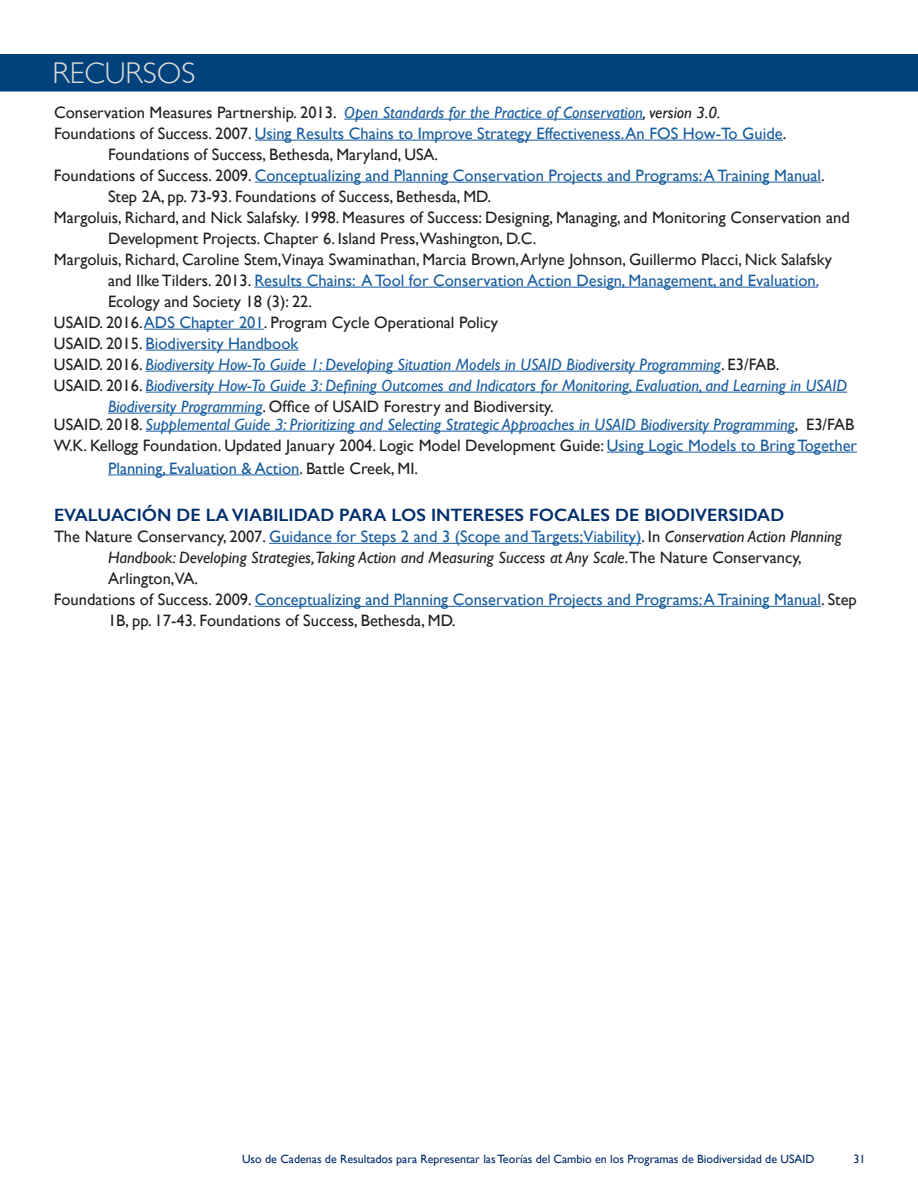
<style>
.page{position:relative;width:918px;height:1188px;background:#fff}
.page>*{position:absolute;margin:0;border:0;box-sizing:border-box;transform-origin:0 0}
.t1{font:300 30px "Gill Sans";color:#dcdcd6}
.t2{font:600 18px "Gill Sans";color:#002f6c}
.t3{font:16.5px/21px "Gill Sans";color:#231f20}
.t4{font:italic 16.5px/21px "Gill Sans";color:#175d9e}
.t5{font:italic 16.5px/21px "Gill Sans";color:#231f20}
.t6{font:16.5px "Gill Sans";color:#175d9e}
.t7{font:12px "Gill Sans";color:#002a6c}
.t8{font:12px "Gill Sans";color:#002f6c}
.s1{font-style:normal;color:#231f20}
.s2{color:#231f20}
.s3{color:#175d9e}
.s4{color:#0645ad}
.s5{font-style:normal}
.s6{font-style:normal;color:#175d9e}
</style>
<div class="page">
<hr style="left:344px;top:119px;width:299px;height:1px;background:#175d9e">
<hr style="left:255px;top:140px;width:528px;height:1px;background:#175d9e">
<hr style="left:255px;top:182px;width:566px;height:1px;background:#175d9e">
<hr style="left:254px;top:287px;width:562px;height:1px;background:#175d9e">
<hr style="left:144px;top:329px;width:120px;height:1px;background:#175d9e">
<hr style="left:146px;top:350px;width:152px;height:1px;background:#175d9e">
<hr style="left:146px;top:371px;width:575px;height:1px;background:#175d9e">
<hr style="left:146px;top:392px;width:701px;height:1px;background:#175d9e">
<hr style="left:108px;top:413px;width:154px;height:1px;background:#175d9e">
<hr style="left:146px;top:431px;width:649px;height:1px;background:#175d9e">
<hr style="left:607px;top:452px;width:250px;height:1px;background:#175d9e">
<hr style="left:108px;top:475px;width:191px;height:1px;background:#175d9e">
<hr style="left:269px;top:543px;width:372px;height:1px;background:#175d9e">
<hr style="left:255px;top:606px;width:566px;height:1px;background:#175d9e">
<div style="left:0;top:54px;width:918px;height:38px;background:#01427c"></div>
<h2 class="t1" style="left:52px;top:49px;width:145px">RECURSOS</h2>
<p class="t4" style="left:54px;top:102px;width:668px"><span class="s1">Conservation Measures Partnership. 2013.</span> Open Standards for the Practice of Conservation<span class="s2">, version 3.0.</span></p>
<p class="t3" style="left:108px;top:123px;width:680px;text-indent:-54px">Foundations of Success. 2007. <span class="s3">Using Results Chains to Improve Strategy Effectiveness.An FOS How-To Guide</span>.<br>Foundations of Success, Bethesda, Maryland, USA.</p>
<p class="t3" style="left:108px;top:165px;width:718px;text-indent:-54px">Foundations of Success. 2009. <span class="s3">Conceptualizing and Planning Conservation Projects and Programs:A Training Manual</span>.<br>Step 2A, pp. 73-93. Foundations of Success, Bethesda, MD.</p>
<p class="t3" style="left:108px;top:207px;width:743px;text-indent:-54px">Margoluis, Richard, and Nick Salafsky. 1998. Measures of Success: Designing, Managing, and Monitoring Conservation and<br>Development Projects. Chapter 6. Island Press,Washington, D.C.</p>
<p class="t3" style="left:108px;top:249px;width:726px;text-indent:-54px">Margoluis, Richard, Caroline Stem,Vinaya Swaminathan, Marcia Brown,Arlyne Johnson, Guillermo Placci, Nick Salafsky and Ilke Tilders. 2013. <span class="s3">Results Chains: A Tool for Conservation Action Design, Management, and Evaluation</span><span class="s4">.<br></span>Ecology and Society 18 (3): 22.</p>
<p class="t3" style="left:54px;top:312px;width:445px">USAID. 2016.<span class="s3">ADS Chapter 201</span>. Program Cycle Operational Policy</p>
<p class="t6" style="left:54px;top:334px;width:246px"><span class="s2">USAID. 2015.</span> Biodiversity Handbook</p>
<p class="t4" style="left:54px;top:354px;width:727px"><span class="s1">USAID. 2016.</span> Biodiversity How-To Guide 1: Developing Situation Models in USAID Biodiversity Programming<span class="s1">. E3/FAB.</span></p>
<p class="t4" style="left:108px;top:375px;width:741px;text-indent:-54px"><span class="s1">USAID. 2016.</span> Biodiversity How-To Guide 3: Defining Outcomes and Indicators for Monitoring, Evaluation, and Learning in USAID<br>Biodiversity Programming<span class="s1">. Office of USAID Forestry and Biodiversity.</span></p>
<p class="t4" style="left:54px;top:414px;width:802px"><span class="s1">USAID. 2018.</span> Supplemental Guide 3: Prioritizing and Selecting Strategic Approaches in USAID Biodiversity Programming<span class="s1">, E3/FAB</span></p>
<p class="t3" style="left:108px;top:434px;width:751px;line-height:22.8px;text-indent:-54px">W.K. Kellogg Foundation. Updated January 2004. Logic Model Development Guide: <span class="s3">Using Logic Models to Bring Together<br>Planning, Evaluation &amp; Action</span>. Battle Creek, MI.</p>
<h3 class="t2" style="left:54px;top:504px;width:732px">EVALUACIÓN DE LA VIABILIDAD PARA LOS INTERESES FOCALES DE BIODIVERSIDAD</h3>
<p class="t5" style="left:108px;top:526px;width:735px;text-indent:-54px"><span class="s5">The Nature Conservancy, 2007.</span> <span class="s6">Guidance for Steps 2 and 3 (Scope and Targets;Viability)</span><span class="s5">. In</span> Conservation Action Planning<br>Handbook: Developing Strategies,Taking Action and Measuring Success at Any Scale<span class="s5">.The Nature Conservancy,<br>Arlington,VA.</span></p>
<p class="t3" style="left:108px;top:589px;width:750px;text-indent:-54px">Foundations of Success. 2009. <span class="s3">Conceptualizing and Planning Conservation Projects and Programs:A Training Manual</span>. Step<br>1B, pp. 17-43. Foundations of Success, Bethesda, MD.</p>
<p class="t7" style="left:242px;top:1152px;width:574px">Uso de Cadenas de Resultados para Representar las Teorías del Cambio en los Programas de Biodiversidad de USAID</p>
<p class="t8" style="left:854px;top:1152px;width:13px">31</p>
</div>
